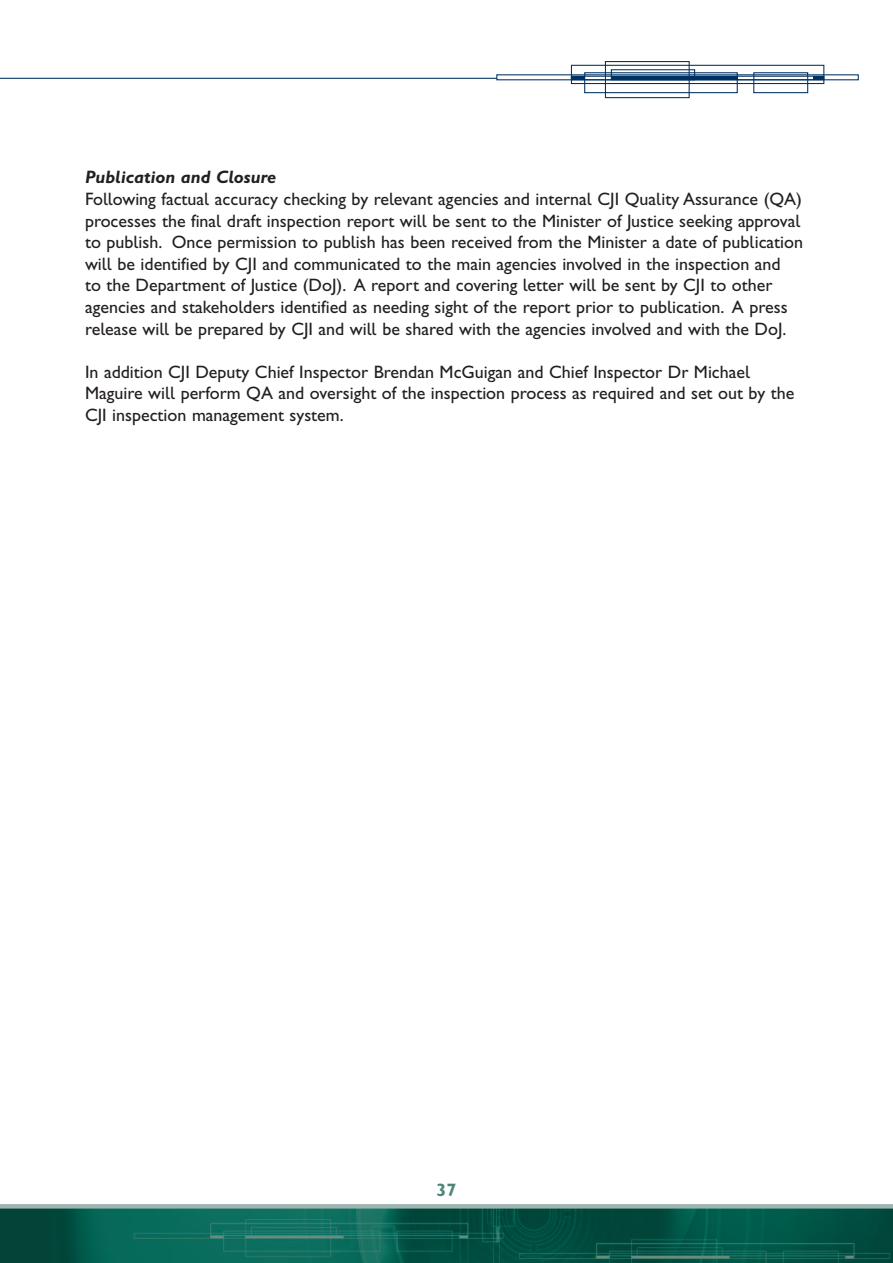
<style>
.page{position:relative;width:893px;height:1263px;background:#fff}
.page>*{position:absolute;margin:0;border:0;box-sizing:border-box;transform-origin:0 0}
.t1{font:18px/21.6px "Gill Sans Hta";color:#231f20}
.t2{font:18px "Gill Sans Hta Bold Italic Plain";color:#231f20}
.t3{font:18px "Gill Sans Hta Bold Plain";color:#4d8578}
</style>
<div class="page">
<img style="left:0;top:1208px;width:893px;height:55px">
<div style="left:605px;top:61px;width:85px;height:37px;border:1px solid #003163"></div>
<div style="left:571px;top:65px;width:253px;height:19px;border:1px solid #003163"></div>
<div style="left:753px;top:72px;width:55px;height:21px;border:1px solid #003163"></div>
<div style="left:584px;top:72px;width:154px;height:21px;border:1px solid #003163"></div>
<div style="left:571px;top:76px;width:253px;height:4px;border:1px solid #003163"></div>
<div style="left:611px;top:69px;width:84px;height:11px;border:1px solid #003163"></div>
<hr style="left:571px;top:76px;width:14px;height:4px;background:#003163">
<hr style="left:611px;top:76px;width:126px;height:4px;background:#003163">
<hr style="left:813px;top:76px;width:11px;height:4px;background:#003163">
<hr style="left:0;top:78px;width:497px;height:1px;background:#003163">
<hr style="left:0;top:1204px;width:893px;height:4px;background:#9eb6af">
<p class="t2" style="left:85px;top:171px;width:193px">Publication and Closure</p>
<p class="t1" style="left:85px;top:190px;width:720px">Following factual accuracy checking by relevant agencies and internal CJI Quality Assurance (QA) processes the final draft inspection report will be sent to the Minister of Justice seeking approval to publish. Once permission to publish has been received from the Minister a date of publication will be identified by CJI and communicated to the main agencies involved in the inspection and<br>to the Department of Justice (DoJ). A report and covering letter will be sent by CJI to other agencies and stakeholders identified as needing sight of the report prior to publication. A press release will be prepared by CJI and will be shared with the agencies involved and with the DoJ.</p>
<p class="t1" style="left:85px;top:363px;width:711px">In addition CJI Deputy Chief Inspector Brendan McGuigan and Chief Inspector Dr Michael<br>Maguire will perform QA and oversight of the inspection process as required and set out by the<br>CJI inspection management system.</p>
<p class="t3" style="left:437px;top:1184px;width:21px">37</p>
</div>
